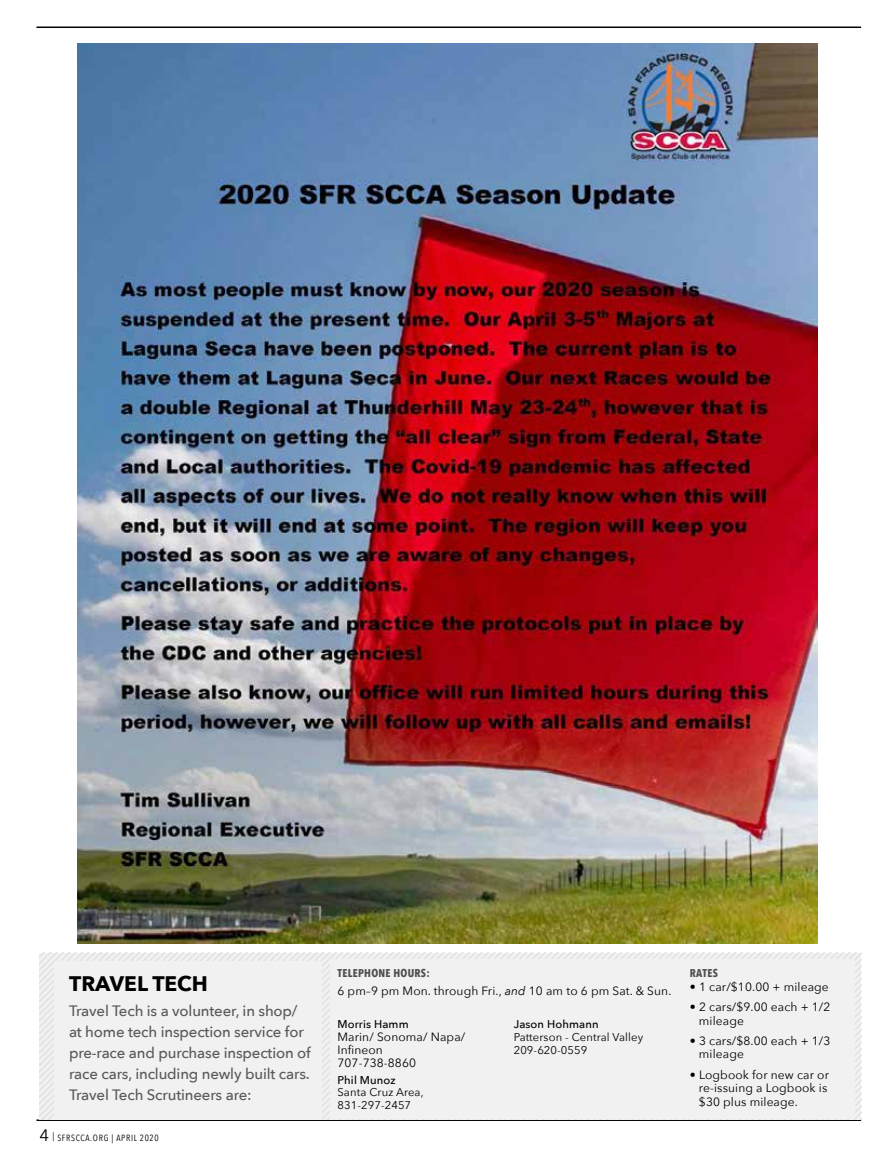
<style>
.page{position:relative;width:891px;height:1161px;background:#fff}
.page>*{position:absolute;margin:0;border:0;box-sizing:border-box;transform-origin:0 0}
.t1{font:700 21px "Avenir Next";color:#000}
.t2{font:500 15px/21px "Avenir Next";letter-spacing:-.01em;color:#58595b}
.t3{font:12px/13.5px "Avenir Next";letter-spacing:.01em;color:#000}
.t4{font:11.25px/12.8px "Avenir Next";letter-spacing:.01em;color:#000}
.t5{font:500 11.25px "Avenir Next";letter-spacing:.01em;color:#000}
.t6{font:700 11.25px "Avenir Next Condensed";letter-spacing:.025em;color:#4d4d4f}
.t7{font:9px "Avenir Next Condensed";letter-spacing:.075em;color:#000}
.s1{font-family:"Avenir Next";font-size:16.5px}
.s2{font-style:italic}
</style>
<div class="page">
<hr style="left:36px;top:1119px;width:825px;height:2px;background:#000">
<hr style="left:36px;top:27px;width:825px;height:1px;background:#000">
<svg style="left:40px;top:953px;width:821px;height:166px"></svg>
<div style="left:331px;top:959px;width:524px;height:160px;background:#f1f1f2"></div>
<div style="left:54px;top:961px;width:268px;height:158px;background:#f1f1f2"></div>
<img style="left:78px;top:44px;width:740px;height:900px">
<h1 class="t1" style="left:69px;top:965px;width:140px">TRAVEL TECH</h1>
<p class="t2" style="left:69px;top:1000px;width:243px">Travel Tech is a volunteer, in shop/ at home tech inspection service for pre-race and purchase inspection of race cars, including newly built cars.<br>Travel Tech Scrutineers are:</p>
<p class="t7" style="left:40px;top:1130px;width:121px"><span class="s1">4</span> | SFRSCCA.ORG | APRIL 2020</p>
<p class="t6" style="left:337px;top:967px;width:94px">TELEPHONE HOURS:</p>
<p class="t3" style="left:337px;top:984px;width:336px">6 pm–9 pm Mon. through Fri., <span class="s2">and</span> 10 am to 6 pm Sat. &amp; Sun.</p>
<p class="t5" style="left:337px;top:1015px;width:73px">Morris Hamm</p>
<p class="t3" style="left:337px;top:1030px;width:129px;line-height:12.8px">Marin/ Sonoma/ Napa/<br>Infineon<br>707-738-8860</p>
<p class="t5" style="left:337px;top:1070px;width:60px">Phil Munoz</p>
<p class="t4" style="left:337px;top:1085px;width:88px">Santa Cruz Area,<br>831-297-2457</p>
<p class="t5" style="left:514px;top:1015px;width:86px">Jason Hohmann</p>
<p class="t4" style="left:514px;top:1030px;width:131px">Patterson - Central Valley<br>209-620-0559</p>
<p class="t6" style="left:690px;top:967px;width:30px">RATES</p>
<p class="t3" style="left:690px;top:980px;width:140px">• 1 car/$10.00 + mileage</p>
<p class="t3" style="left:699px;top:1000px;width:133px;text-indent:-9px">• 2 cars/$9.00 each + 1/2 mileage</p>
<p class="t3" style="left:699px;top:1034px;width:133px;text-indent:-9px">• 3 cars/$8.00 each + 1/3 mileage</p>
<p class="t3" style="left:699px;top:1067px;width:132px;text-indent:-9px">• Logbook for new car or re-issuing a Logbook is $30 plus mileage.</p>
</div>
